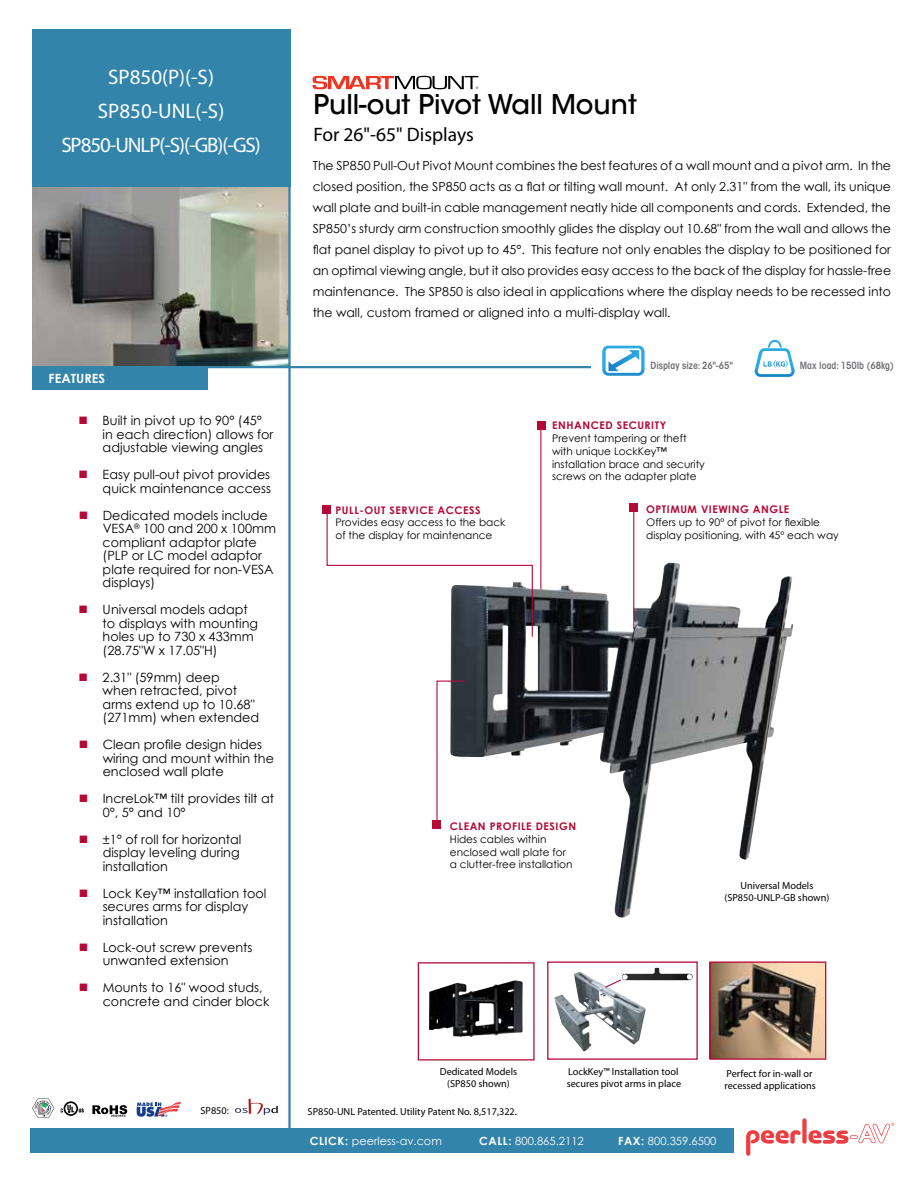
<style>
.page{position:relative;width:918px;height:1188px;background:#fff}
.page>*{position:absolute;margin:0;border:0;box-sizing:border-box;transform-origin:0 0}
.t1{font:500 27px "ITC Avant Garde Std";color:#000}
.t2{font:21px/34.2px "Myriad Pro";color:#fff;text-align:center}
.t3{font:19.5px "Myriad Pro";color:#000}
.t4{font:12.75px/13.5px "Century Gothic";color:#000}
.t5{font:700 12.75px "Century Gothic";color:#fff}
.t6{font:12.45px/21px "Century Gothic";color:#000;text-align:justify}
.t7{font:11.25px "Century Gothic";color:#fff}
.t8{font:10.5px/12.8px "Century Gothic";color:#000}
.t9{font:700 10.5px "Century Gothic";letter-spacing:.05em;color:#b30838}
.t10{font:10.2px/11.6px "Myriad Pro";color:#000}
.t11{font:600 condensed 9.9px "ITC Avant Garde Std";color:#6d6e71}
.s1{color:#b30838}
.s2{font-weight:700}
</style>
<div class="page">
<img style="left:32px;top:187px;width:256px;height:179px">
<img style="left:450px;top:562px;width:343px;height:356px">
<img style="left:712px;top:963px;width:112px;height:95px">
<hr style="left:32px;top:366px;width:559px;height:2px;background:#3384aa">
<div style="left:32px;top:29px;width:258px;height:158px;background:#3384aa"></div>
<div style="left:32px;top:366px;width:176px;height:24px;background:#3384aa"></div>
<svg style="left:602px;top:346px;width:43px;height:30px"></svg>
<hr style="left:288px;top:29px;width:3px;height:1101px;background:#3384aa">
<div style="left:31px;top:1129px;width:703px;height:24px;background:#3384aa"></div>
<svg style="left:755px;top:340px;width:40px;height:37px"></svg>
<div style="left:547px;top:961px;width:151px;height:99px;border:1px solid #b30838"></div>
<div style="left:710px;top:961px;width:116px;height:99px;border:1px solid #b30838"></div>
<div style="left:64px;top:1101px;width:14px;height:15px;border:2px solid #000;border-radius:50%"></div>
<svg style="left:61px;top:1105px;width:23px;height:8px"></svg>
<svg style="left:32px;top:1099px;width:22px;height:19px"></svg>
<svg style="left:92px;top:1105px;width:35px;height:12px"></svg>
<svg style="left:137px;top:1102px;width:44px;height:15px"></svg>
<img style="left:429px;top:980px;width:94px;height:57px">
<img style="left:554px;top:971px;width:92px;height:81px">
<img style="left:622px;top:968px;width:71px;height:12px">
<svg style="left:604px;top:979px;width:18px;height:10px"></svg>
<div style="left:418px;top:962px;width:117px;height:98px;border:1px solid #b30838"></div>
<div style="left:537px;top:421px;width:9px;height:9px;background:#b30838"></div>
<hr style="left:540px;top:426px;width:1px;height:163px;background:#b30838">
<div style="left:629px;top:503px;width:9px;height:9px;background:#b30838"></div>
<hr style="left:633px;top:508px;width:1px;height:121px;background:#b30838">
<div style="left:432px;top:820px;width:9px;height:9px;background:#b30838"></div>
<svg style="left:436px;top:680px;width:30px;height:149px"></svg>
<svg style="left:326px;top:513px;width:207px;height:125px"></svg>
<div style="left:322px;top:505px;width:9px;height:8px;background:#b30838"></div>
<svg style="left:313px;top:76px;width:165px;height:13px"></svg>
<svg style="left:746px;top:1130px;width:55px;height:26px"></svg>
<div style="left:802px;top:1118px;width:5px;height:26px;background:#ef3e42;border-radius:2px"></div>
<svg style="left:808px;top:1123px;width:86px;height:21px"></svg>
<svg style="left:235px;top:1099px;width:43px;height:16px"></svg>
<h2 class="t2" style="left:61px;top:59px;width:201px">SP850(P)(-S)<br>SP850-UNL(-S)<br>SP850-UNLP(-S)(-GB)(-GS)</h2>
<p class="t5" style="left:49px;top:369px;width:58px">FEATURES</p>
<p class="t4" style="left:103px;top:414px;width:172px;text-indent:-24px"><span class="s1">■</span> Built in pivot up to 90° (45° in each direction) allows for adjustable viewing angles</p>
<p class="t4" style="left:79px;top:468px;width:194px;text-align:right"><span class="s1">■</span> Easy pull-out pivot provides quick maintenance access</p>
<p class="t4" style="left:103px;top:508px;width:175px;text-indent:-24px"><span class="s1">■</span> Dedicated models include<br>VESA<sup>®</sup> 100 and 200 x 100mm compliant adaptor plate (PLP or LC model adaptor plate required for non-VESA displays)</p>
<p class="t4" style="left:103px;top:603px;width:157px;text-indent:-24px"><span class="s1">■</span> Universal models adapt to displays with mounting holes up to 730 x 433mm (28.75"W x 17.05"H)</p>
<p class="t4" style="left:103px;top:670px;width:158px;text-indent:-24px"><span class="s1">■</span> 2.31" (59mm) deep<br>when retracted, pivot arms extend up to 10.68" (271mm) when extended</p>
<p class="t4" style="left:103px;top:738px;width:173px;text-indent:-24px"><span class="s1">■</span> Clean profile design hides wiring and mount within the enclosed wall plate</p>
<p class="t4" style="left:103px;top:792px;width:173px;text-indent:-24px"><span class="s1">■</span> IncreLok™ tilt provides tilt at<br>0°, 5° and 10°</p>
<p class="t4" style="left:103px;top:832px;width:140px;text-indent:-24px"><span class="s1">■</span> ±1° of roll for horizontal display leveling during installation</p>
<p class="t4" style="left:103px;top:886px;width:165px;text-indent:-24px"><span class="s1">■</span> Lock Key™ installation tool secures arms for display installation</p>
<p class="t4" style="left:79px;top:940px;width:175px;text-align:center"><span class="s1">■</span> Lock-out screw prevents unwanted extension</p>
<p class="t4" style="left:103px;top:981px;width:168px;text-indent:-24px"><span class="s1">■</span> Mounts to 16" wood studs, concrete and cinder block</p>
<p class="t10" style="left:201px;top:1105px;width:30px">SP850:</p>
<h1 class="t1" style="left:314px;top:88px;width:325px">Pull-out Pivot Wall Mount</h1>
<h3 class="t3" style="left:314px;top:123px;width:162px">For 26"-65" Displays</h3>
<p class="t6" style="left:313px;top:155px;width:580px">The SP850 Pull-Out Pivot Mount combines the best features of a wall mount and a pivot arm. In the closed position, the SP850 acts as a flat or tilting wall mount. At only 2.31" from the wall, its unique wall plate and built-in cable management neatly hide all components and cords. Extended, the SP850’s sturdy arm construction smoothly glides the display out 10.68" from the wall and allows the flat panel display to pivot up to 45°. This feature not only enables the display to be positioned for an optimal viewing angle, but it also provides easy access to the back of the display for hassle-free maintenance. The SP850 is also ideal in applications where the display needs to be recessed into the wall, custom framed or aligned into a multi-display wall.</p>
<p class="t9" style="left:336px;top:502px;width:147px">PULL-OUT SERVICE ACCESS</p>
<p class="t8" style="left:336px;top:516px;width:171px">Provides easy access to the back of the display for maintenance</p>
<p class="t11" style="left:650px;top:359px;width:84px">Display size: 26"-65"</p>
<p class="t11" style="left:800px;top:359px;width:95px">Max load: 150lb (68kg)</p>
<p class="t9" style="left:552px;top:418px;width:116px">ENHANCED SECURITY</p>
<p class="t8" style="left:552px;top:432px;width:154px">Prevent tampering or theft with unique LockKey™ installation brace and security screws on the adapter plate</p>
<p class="t9" style="left:646px;top:501px;width:143px">OPTIMUM VIEWING ANGLE</p>
<p class="t8" style="left:646px;top:515px;width:194px">Offers up to 90º of pivot for flexible display positioning, with 45º each way</p>
<p class="t9" style="left:450px;top:818px;width:128px">CLEAN PROFILE DESIGN</p>
<p class="t8" style="left:450px;top:832px;width:124px">Hides cables within enclosed wall plate for a clutter-free installation</p>
<p class="t10" style="left:725px;top:880px;width:106px;text-align:center">Universal Models (SP850-UNLP-GB shown)</p>
<p class="t10" style="left:440px;top:1066px;width:79px;text-align:center">Dedicated Models (SP850 shown)</p>
<p class="t10" style="left:567px;top:1066px;width:116px">LockKey™ Installation tool secures pivot arms in place</p>
<p class="t10" style="left:308px;top:1105px;width:211px">SP850-UNL Patented. Utility Patent No. 8,517,322.</p>
<p class="t7" style="left:310px;top:1133px;width:134px"><span class="s2">CLICK:</span> peerless-av.com</p>
<p class="t7" style="left:479px;top:1133px;width:106px"><span class="s2">CALL:</span> 800.865.2112</p>
<p class="t7" style="left:618px;top:1133px;width:100px"><span class="s2">FAX:</span> 800.359.6500</p>
<p class="t10" style="left:725px;top:1068px;width:93px">Perfect for in-wall or recessed applications</p>
</div>
